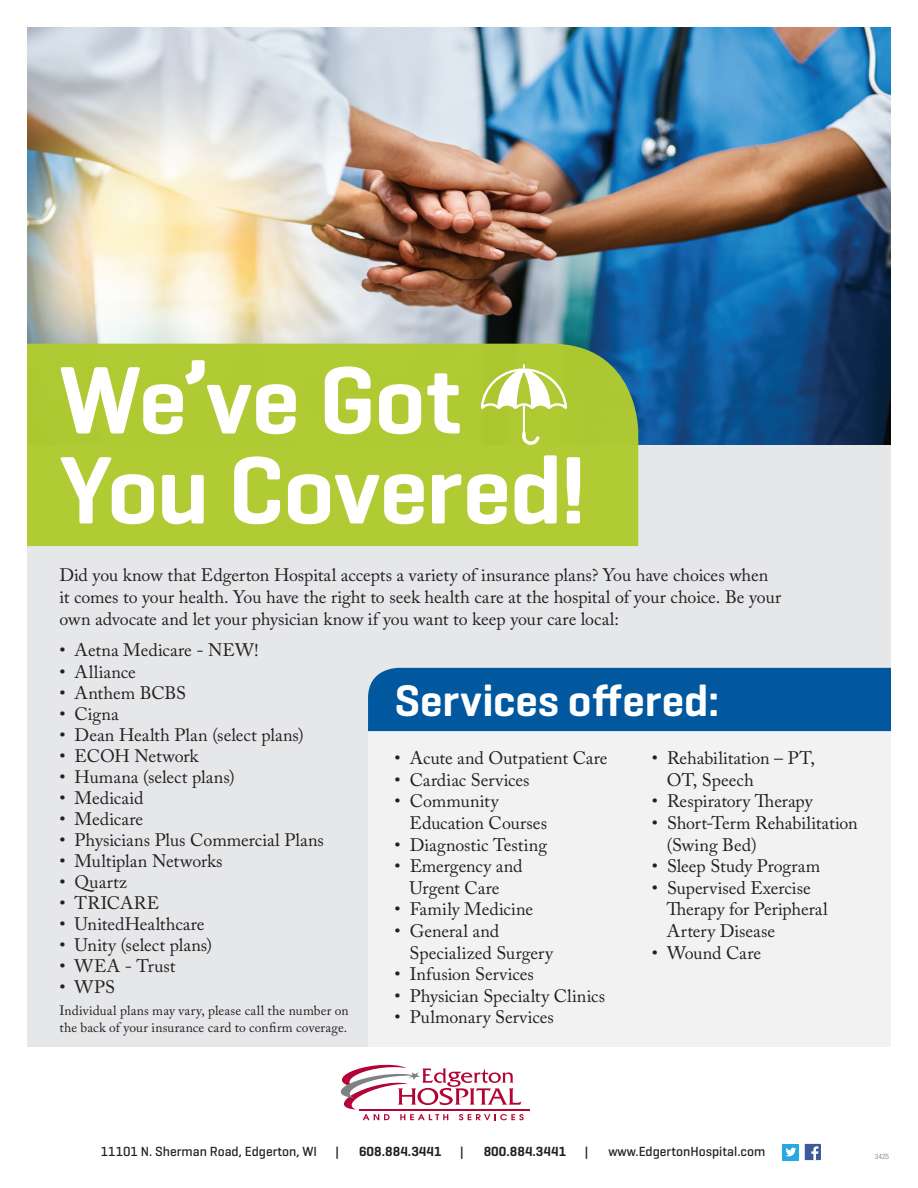
<style>
.page{position:relative;width:918px;height:1188px;background:#fff}
.page>*{position:absolute;margin:0;border:0;box-sizing:border-box;transform-origin:0 0}
.t1{font:600 97.5px "Geogrotesque";letter-spacing:-.01em;color:#fff}
.t2{font:600 45px "Geogrotesque";color:#fff}
.t3{font:18px/21.6px "Adobe Caslon Pro";color:#231f20}
.t4{font:13.5px/16.2px "Adobe Caslon Pro";letter-spacing:.01em;color:#231f20}
.Body_copy{font:500 13.5px "Geogrotesque";color:#231f20}
.Body_copy-2{font:600 13.5px "Geogrotesque";color:#231f20}
.t5{font:condensed 7.5px "Helvetica Neue";color:#939598}
</style>
<div class="page">
<div style="left:27px;top:445px;width:864px;height:602px;background:#e6e7e9"></div>
<div style="left:368px;top:668px;width:523px;height:63px;background:#01589f"></div>
<div style="left:368px;top:731px;width:534px;height:316px;background:#f2f2f3"></div>
<img style="left:27px;top:27px;width:864px;height:418px">
<div style="left:27px;top:344px;width:611px;height:202px;background:#b1cb34"></div>
<hr style="left:359px;top:1109px;width:171px;height:1px;background:#b30437">
<svg style="left:340px;top:1064px;width:184px;height:56px"></svg>
<div style="left:783px;top:1144px;width:16px;height:16px;background:#26aae1"></div>
<svg style="left:785px;top:1148px;width:11px;height:8px"></svg>
<div style="left:805px;top:1144px;width:16px;height:16px;background:#3c5a9a"></div>
<svg style="left:811px;top:1146px;width:7px;height:14px"></svg>
<svg style="left:481px;top:364px;width:86px;height:81px"></svg>
<p class="t1" style="left:59px;top:340px;width:403px">We’ve Got</p>
<p class="t1" style="left:59px;top:430px;width:529px">You Covered!</p>
<p class="t3" style="left:59px;top:564px;width:723px">Did you know that Edgerton Hospital accepts a variety of insurance plans? You have choices when it comes to your health. You have the right to seek health care at the hospital of your choice. Be your own advocate and let your physician know if you want to keep your care local:</p>
<p class="t3" style="left:59px;top:639px;width:201px">• Aetna Medicare - NEW!</p>
<p class="t3" style="left:59px;top:661px;width:78px">• Alliance</p>
<p class="t3" style="left:59px;top:682px;width:128px">• Anthem BCBS</p>
<p class="t3" style="left:59px;top:703px;width:61px">• Cigna</p>
<p class="t3" style="left:59px;top:724px;width:246px">• Dean Health Plan (select plans)</p>
<p class="t3" style="left:59px;top:745px;width:141px">• ECOH Network</p>
<p class="t3" style="left:59px;top:766px;width:177px">• Humana (select plans)</p>
<p class="t3" style="left:59px;top:787px;width:85px">• Medicaid</p>
<p class="t3" style="left:59px;top:808px;width:85px">• Medicare</p>
<p class="t3" style="left:59px;top:829px;width:266px">• Physicians Plus Commercial Plans</p>
<p class="t3" style="left:59px;top:850px;width:165px">• Multiplan Networks</p>
<p class="t3" style="left:59px;top:871px;width:69px">• Quartz</p>
<p class="t3" style="left:59px;top:892px;width:102px">• TRICARE</p>
<p class="t3" style="left:59px;top:913px;width:147px">• UnitedHealthcare</p>
<p class="t3" style="left:59px;top:934px;width:154px">• Unity (select plans)</p>
<p class="t3" style="left:59px;top:955px;width:118px">• WEA - Trust</p>
<p class="t3" style="left:59px;top:976px;width:57px">• WPS</p>
<p class="t4" style="left:59px;top:1003px;width:291px">Individual plans may vary, please call the number on the back of your insurance card to confirm coverage.</p>
<p class="t2" style="left:394px;top:672px;width:326px">Services offered:</p>
<p class="t3" style="left:667px;top:747px;width:150px;text-indent:-15px">• Rehabilitation – PT,<br>OT, Speech</p>
<p class="t3" style="left:652px;top:790px;width:162px">• Respiratory Therapy</p>
<p class="t3" style="left:667px;top:812px;width:193px;text-indent:-15px">• Short-Term Rehabilitation (Swing Bed)</p>
<p class="t3" style="left:652px;top:855px;width:170px">• Sleep Study Program</p>
<p class="t3" style="left:667px;top:877px;width:162px;text-indent:-15px">• Supervised Exercise<br>Therapy for Peripheral<br>Artery Disease</p>
<p class="t3" style="left:652px;top:942px;width:111px">• Wound Care</p>
<p class="t3" style="left:394px;top:747px;width:215px">• Acute and Outpatient Care</p>
<p class="t3" style="left:394px;top:769px;width:137px">• Cardiac Services</p>
<p class="t3" style="left:410px;top:790px;width:139px;text-indent:-15px">• Community<br>Education Courses</p>
<p class="t3" style="left:394px;top:834px;width:154px">• Diagnostic Testing</p>
<p class="t3" style="left:394px;top:855px;width:130px;text-align:center">• Emergency and<br>Urgent Care</p>
<p class="t3" style="left:394px;top:898px;width:140px">• Family Medicine</p>
<p class="t3" style="left:410px;top:920px;width:145px;text-indent:-15px">• General and<br>Specialized Surgery</p>
<p class="t3" style="left:394px;top:963px;width:141px">• Infusion Services</p>
<p class="t3" style="left:394px;top:985px;width:212px">• Physician Specialty Clinics</p>
<p class="t3" style="left:394px;top:1006px;width:161px">• Pulmonary Services</p>
<p class="Body_copy" style="left:101px;top:1143px;width:218px">11101 N. Sherman Road, Edgerton, WI</p>
<p class="t5" style="left:875px;top:1152px;width:16px">3425</p>
<p class="Body_copy" style="left:336px;top:1143px;width:5px">|</p>
<p class="Body_copy-2" style="left:359px;top:1143px;width:84px">608.884.3441</p>
<p class="Body_copy" style="left:460px;top:1143px;width:5px">|</p>
<p class="Body_copy-2" style="left:484px;top:1143px;width:84px">800.884.3441</p>
<p class="Body_copy" style="left:585px;top:1143px;width:5px">|</p>
<p class="Body_copy" style="left:608px;top:1143px;width:158px">www.EdgertonHospital.com</p>
</div>
